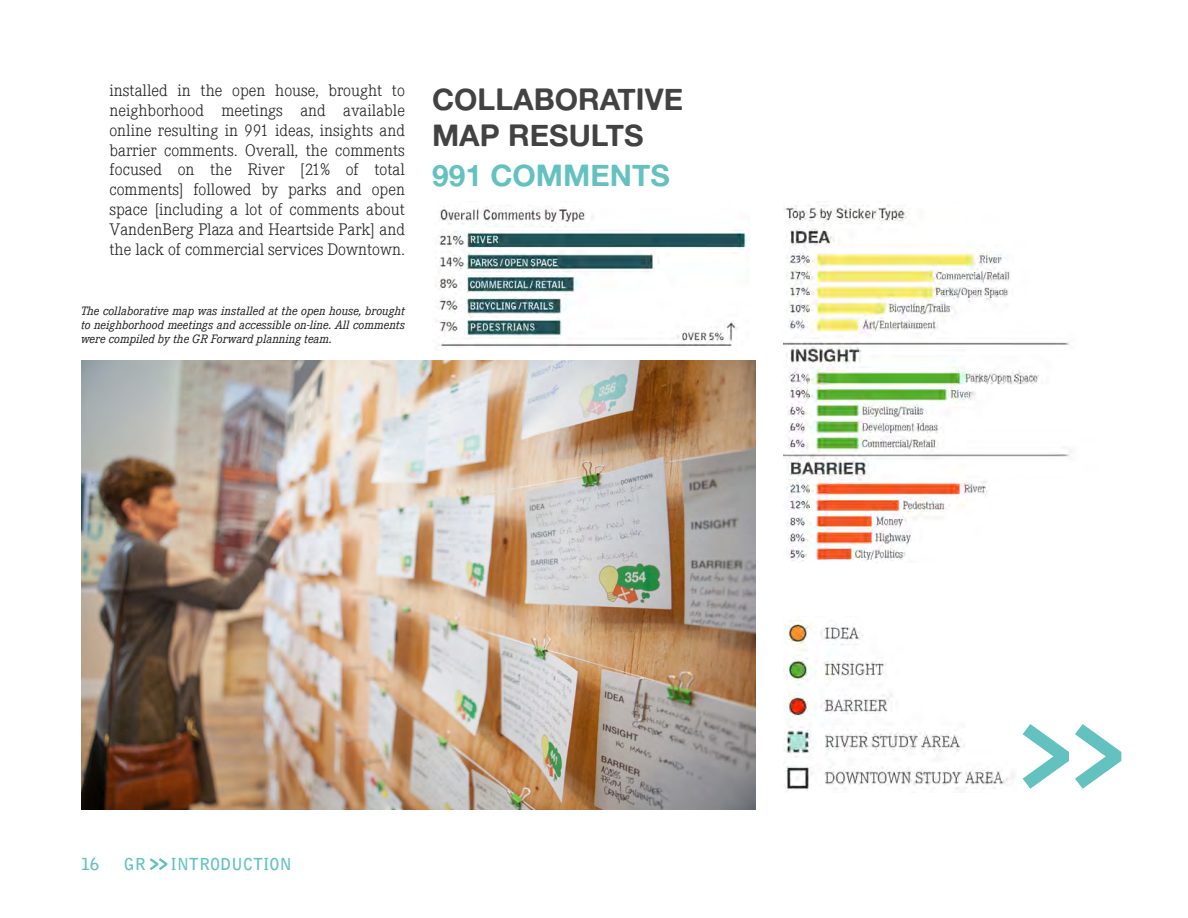
<style>
.page{position:relative;width:1188px;height:918px;background:#fff}
.page>*{position:absolute;margin:0;border:0;box-sizing:border-box;transform-origin:0 0}
.BULLET{font:700 150px "Archer";color:#63c2c0}
.BULLET-2{font:30px/36px "Alte Haas Grotesk Bold";color:#424242}
.BULLET-3{font:30px "Alte Haas Grotesk Bold";color:#63c2c0}
.BULLET-4{font:300 16.5px/19.8px "Corporate EBQ";color:#231f20;text-align:justify}
.t1{font:700 16.5px "Bell Gothic Std";color:#63c2c0}
.gr_bODY{font:italic 12px/14.4px "Corporate EBQ";color:#231f20;text-align:justify}
</style>
<div class="page">
<svg style="left:150px;top:858px;width:17px;height:12px"></svg>
<img style="left:784px;top:619px;width:230px;height:173px">
<img style="left:783px;top:205px;width:287px;height:358px">
<img style="left:81px;top:360px;width:675px;height:450px">
<img style="left:435px;top:207px;width:314px;height:139px">
<p class="BULLET-4" style="left:110px;top:81px;width:297px">installed in the open house, brought to neighborhood meetings and available online resulting in 991 ideas, insights and barrier comments. Overall, the comments focused on the River [21% of total comments] followed by parks and open space [including a lot of comments about VandenBerg Plaza and Heartside Park] and the lack of commercial services Downtown.</p>
<p class="BULLET-2" style="left:432px;top:81px;width:253px">COLLABORATIVE<br>MAP RESULTS</p>
<p class="BULLET-3" style="left:432px;top:157px;width:239px">991 COMMENTS</p>
<p class="gr_bODY" style="left:81px;top:303px;width:326px">The collaborative map was installed at the open house, brought to neighborhood meetings and accessible on-line. All comments were compiled by the GR Forward planning team.</p>
<p class="t1" style="left:81px;top:854px;width:20px">16</p>
<p class="t1" style="left:124px;top:854px;width:24px">GR</p>
<p class="t1" style="left:171px;top:854px;width:122px">INTRODUCTION</p>
<p class="BULLET" style="left:1013px;top:631px;width:117px">&gt;&gt;</p>
</div>
